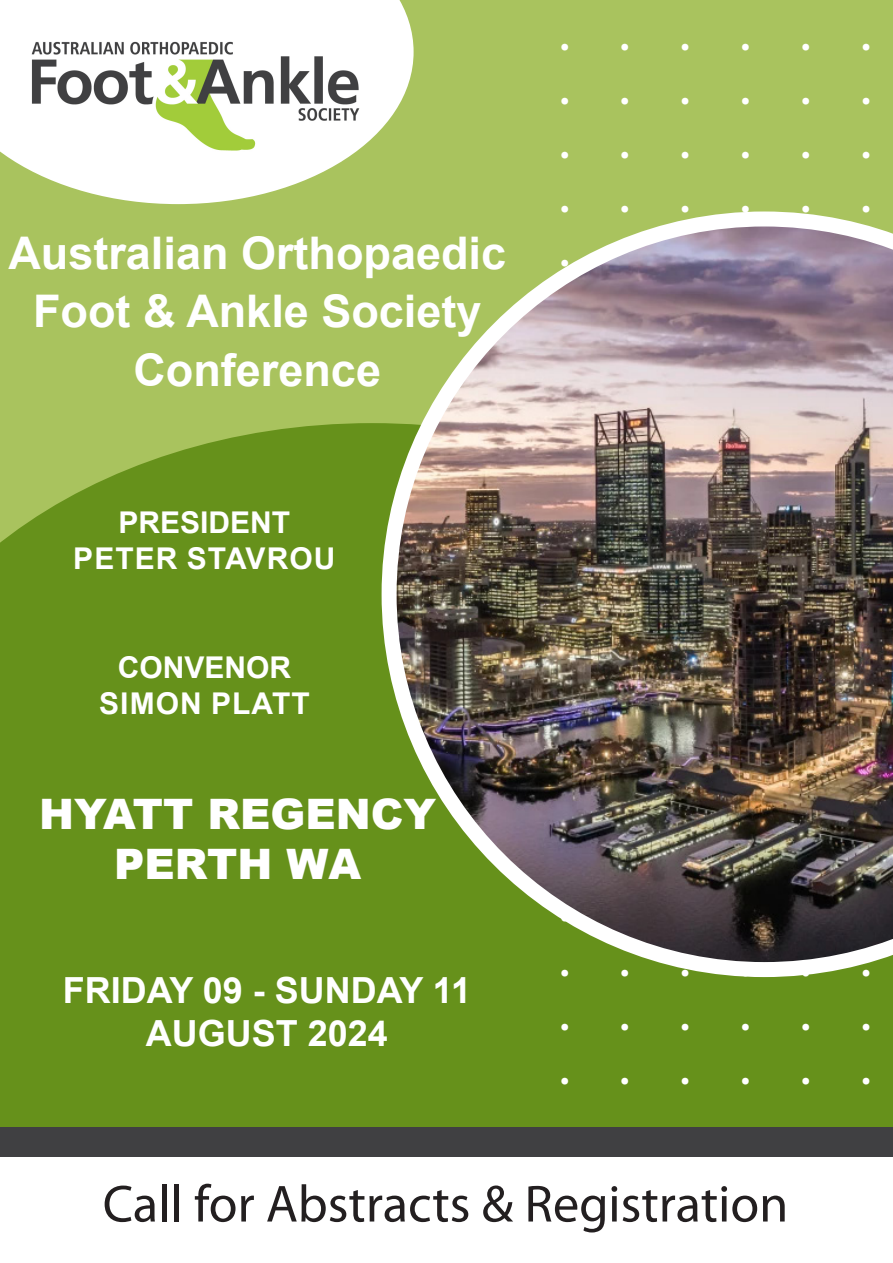
<style>
.page{position:relative;width:893px;height:1263px;background:#fff}
.page>*{position:absolute;margin:0;border:0;box-sizing:border-box;transform-origin:0 0}
.t1{font:52.5px "Myriad Pro";color:#231f20}
.t2{font:700 45px/58.5px "Arial";color:#fff;text-align:center}
.t3{font:700 45px "Minion Pro";color:#fff}
.t4{font:900 42px "Arial";color:#fff}
.t5{font:700 36px "Arial";color:#fff}
.t6{font:700 30px "Arial";letter-spacing:.035em;color:#fff}
.t7{font:700 30px "Arial";color:#fff}
</style>
<div class="page">
<div style="left:0;top:0;width:893px;height:714px;background:#a9c35e"></div>
<svg style="left:0;top:423px;width:382px;height:436px;background:#6b9520"></svg>
<div style="left:0;top:859px;width:893px;height:293px;background:#66911b"></div>
<img style="left:382px;top:211px;width:511px;height:766px">
<svg style="left:0;top:0;width:414px;height:204px;fill:#fff"></svg>
<img style="left:0;top:31px;width:391px;height:131px">
<div style="left:0;top:1127px;width:893px;height:30px;background:#404042"></div>
<p class="t3" style="left:559px;top:4px;width:314px">. . . . . .</p>
<p class="t3" style="left:559px;top:58px;width:314px">. . . . . .</p>
<p class="t3" style="left:559px;top:112px;width:314px">. . . . . .</p>
<p class="t2" style="left:8px;top:224px;width:499px">Australian Orthopaedic</p>
<p class="t2" style="left:33px;top:283px;width:450px">Foot &amp; Ankle Society<br>Conference</p>
<p class="t7" style="left:119px;top:501px;width:173px">PRESIDENT</p>
<p class="t6" style="left:73px;top:537px;width:264px">PETER STAVROU</p>
<p class="t7" style="left:118px;top:647px;width:175px">CONVENOR</p>
<p class="t6" style="left:99px;top:683px;width:212px">SIMON PLATT</p>
<p class="t4" style="left:39px;top:783px;width:398px">HYATT REGENCY</p>
<p class="t4" style="left:114px;top:834px;width:248px">PERTH WA</p>
<p class="t5" style="left:63px;top:965px;width:410px">FRIDAY 09 - SUNDAY 11</p>
<p class="t5" style="left:146px;top:1008px;width:244px">AUGUST 2024</p>
<p class="t3" style="left:559px;top:166px;width:314px">. . . . . .</p>
<p class="t3" style="left:559px;top:929px;width:314px">. . . . . .</p>
<p class="t3" style="left:559px;top:983px;width:314px">. . . . . .</p>
<p class="t3" style="left:559px;top:1037px;width:314px">. . . . . .</p>
<p class="t1" style="left:103px;top:1171px;width:687px">Call for Abstracts &amp; Registration</p>
</div>
